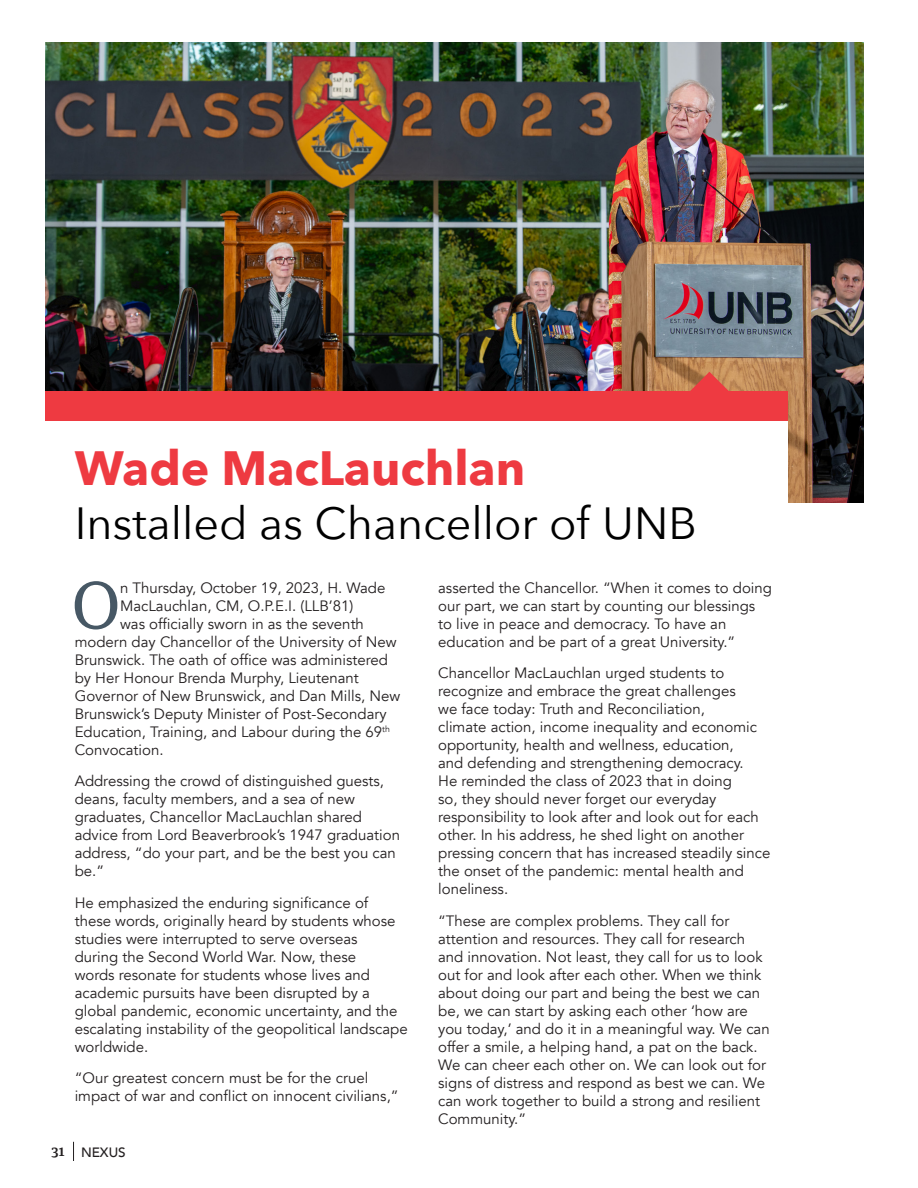
<style>
.page{position:relative;width:918px;height:1188px;background:#fff}
.page>*{position:absolute;margin:0;border:0;box-sizing:border-box;transform-origin:0 0}
.t1{font:64.95px "Guardian Text Egyp";color:#475865}
.t2{font:700 48px "Avenir Next";color:#ee3a41}
.t3{font:45px "Avenir Next";color:#000}
.t4{font:15px/18px "Avenir";color:#231f20}
.t5{font:500 13.5px "Avenir";color:#231f20}
.t6{font:500 13.5px "Guardian Text Egyp";color:#231f20}
</style>
<div class="page">
<img style="left:46px;top:42px;width:818px;height:460px">
<svg style="left:73px;top:1142px;width:1px;height:19px"></svg>
<div style="left:46px;top:391px;width:742px;height:46px;background:#ee3a41"></div>
<div style="left:0;top:421px;width:788px;height:253px;background:#fff"></div>
<svg style="left:690px;top:372px;width:39px;height:19px"></svg>
<p class="t2" style="left:75px;top:426px;width:452px">Wade MacLauchlan</p>
<p class="t3" style="left:75px;top:485px;width:624px">Installed as Chancellor of UNB</p>
<p class="t1" style="left:72px;top:551px;width:50px">O</p>
<p class="t4" style="left:120px;top:579px;width:267px">n Thursday, October 19, 2023, H. Wade</p>
<p class="t4" style="left:120px;top:597px;width:235px">MacLauchlan, CM, O.P.E.I. (LLB’81)</p>
<p class="t4" style="left:120px;top:615px;width:245px">was officially sworn in as the seventh</p>
<p class="t4" style="left:75px;top:633px;width:323px">modern day Chancellor of the University of New</p>
<p class="t4" style="left:75px;top:651px;width:315px">Brunswick. The oath of office was administered</p>
<p class="t4" style="left:75px;top:669px;width:286px">by Her Honour Brenda Murphy, Lieutenant</p>
<p class="t4" style="left:75px;top:687px;width:327px">Governor of New Brunswick, and Dan Mills, New</p>
<p class="t4" style="left:75px;top:705px;width:313px">Brunswick’s Deputy Minister of Post-Secondary</p>
<p class="t4" style="left:75px;top:723px;width:317px">Education, Training, and Labour during the 69<sup>th</sup></p>
<p class="t4" style="left:75px;top:741px;width:90px">Convocation.</p>
<p class="t4" style="left:75px;top:772px;width:327px">Addressing the crowd of distinguished guests, deans, faculty members, and a sea of new graduates, Chancellor MacLauchlan shared advice from Lord Beaverbrook’s 1947 graduation address, “do your part, and be the best you can be.”</p>
<p class="t4" style="left:75px;top:894px;width:334px">He emphasized the enduring significance of these words, originally heard by students whose studies were interrupted to serve overseas<br>during the Second World War. Now, these<br>words resonate for students whose lives and academic pursuits have been disrupted by a global pandemic, economic uncertainty, and the escalating instability of the geopolitical landscape worldwide.</p>
<p class="t4" style="left:75px;top:1069px;width:325px">“Our greatest concern must be for the cruel impact of war and conflict on innocent civilians,”</p>
<p class="t6" style="left:52px;top:1140px;width:14px">31</p>
<p class="t5" style="left:81px;top:1140px;width:46px">NEXUS</p>
<p class="t4" style="left:438px;top:579px;width:335px">asserted the Chancellor. “When it comes to doing our part, we can start by counting our blessings to live in peace and democracy. To have an education and be part of a great University.”</p>
<p class="t4" style="left:438px;top:664px;width:334px">Chancellor MacLauchlan urged students to recognize and embrace the great challenges<br>we face today: Truth and Reconciliation,<br>climate action, income inequality and economic opportunity, health and wellness, education,<br>and defending and strengthening democracy.<br>He reminded the class of 2023 that in doing<br>so, they should never forget our everyday responsibility to look after and look out for each other. In his address, he shed light on another pressing concern that has increased steadily since the onset of the pandemic: mental health and loneliness.</p>
<p class="t4" style="left:438px;top:912px;width:333px">“These are complex problems. They call for attention and resources. They call for research and innovation. Not least, they call for us to look out for and look after each other. When we think about doing our part and being the best we can be, we can start by asking each other ‘how are you today,’ and do it in a meaningful way. We can offer a smile, a helping hand, a pat on the back.<br>We can cheer each other on. We can look out for signs of distress and respond as best we can. We can work together to build a strong and resilient Community.”</p>
</div>
